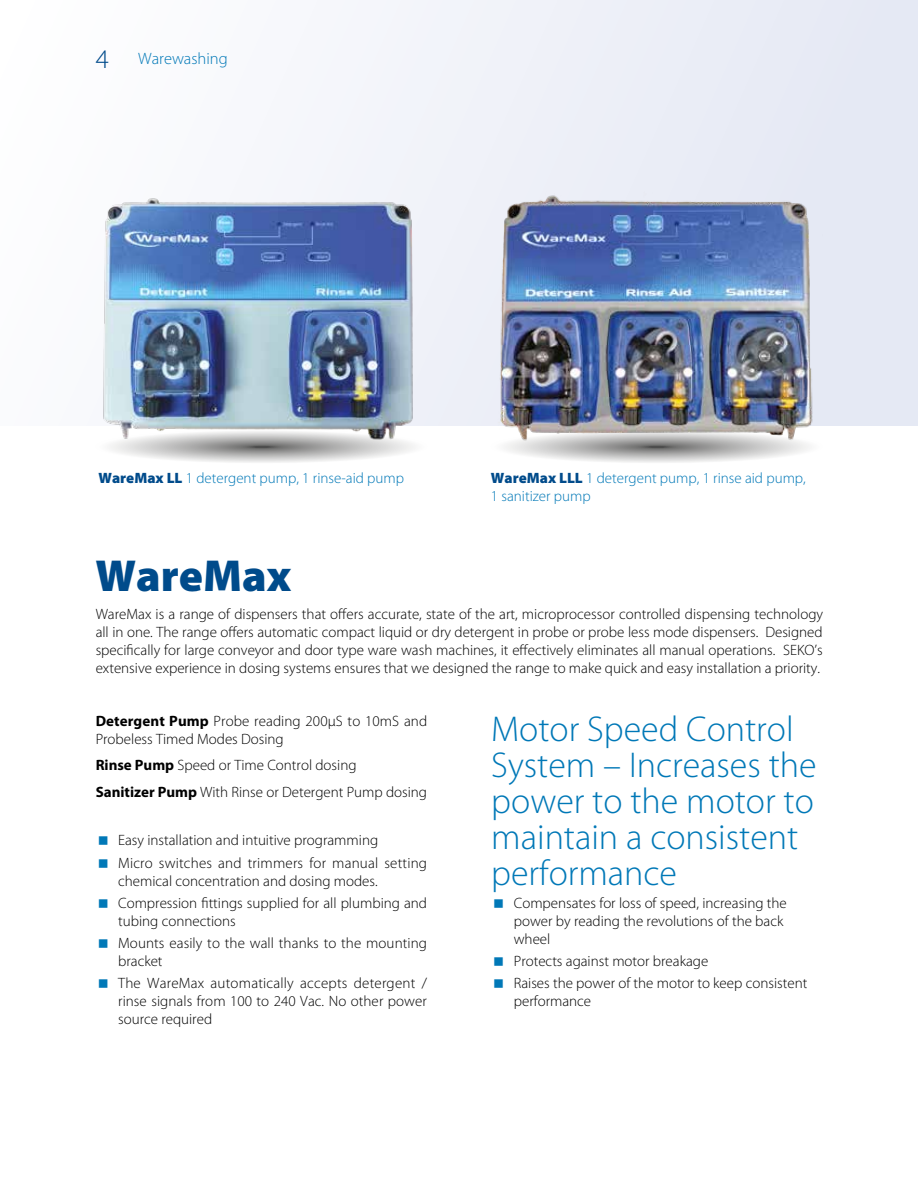
<style>
.page{position:relative;width:918px;height:1188px;background:#fff}
.page>*{position:absolute;margin:0;border:0;box-sizing:border-box;transform-origin:0 0}
.t1{font:900 45px "Myriad Pro";color:#004b8b}
.t2{font:300 36px/36px "Myriad Pro";color:#0078b7}
.t3{font:300 16.5px "Myriad Pro";color:#0078b7}
.t4{font:300 15px/18px "Myriad Pro";color:#000}
.t5{font:300 15px/18px "Myriad Pro";color:#0078b7}
.s1{font-size:27px;color:#004b8b}
.s2{font-weight:900;color:#004b8b}
.s3{font-weight:700}
</style>
<div class="page">
<div style="left:0;top:0;width:918px;height:425px;background:#f0f2f9"></div>
<hr style="left:917px;top:0;width:1px;height:425px;background:#e5e9f4">
<svg style="left:110px;top:443px;width:304px;height:20px"></svg>
<img style="left:103px;top:198px;width:324px;height:245px">
<svg style="left:505px;top:446px;width:304px;height:17px"></svg>
<img style="left:491px;top:191px;width:331px;height:255px">
<p class="t3" style="left:96px;top:48px;width:134px"><span class="s1">4</span> Warewashing</p>
<p class="t5" style="left:98px;top:469px;width:307px"><span class="s2">WareMax LL</span> 1 detergent pump, 1 rinse-aid pump</p>
<p class="t5" style="left:491px;top:469px;width:316px"><span class="s2">WareMax LLL</span> 1 detergent pump, 1 rinse aid pump,<br>1 sanitizer pump</p>
<h1 class="t1" style="left:95px;top:546px;width:197px">WareMax</h1>
<p class="t4" style="left:96px;top:605px;width:729px;text-align:justify">WareMax is a range of dispensers that offers accurate, state of the art, microprocessor controlled dispensing technology all in one. The range offers automatic compact liquid or dry detergent in probe or probe less mode dispensers. Designed specifically for large conveyor and door type ware wash machines, it effectively eliminates all manual operations. SEKO’s extensive experience in dosing systems ensures that we designed the range to make quick and easy installation a priority.</p>
<p class="t4" style="left:96px;top:711px;width:333px"><span class="s3">Detergent Pump</span> Probe reading 200μS to 10mS and<br>Probeless Timed Modes Dosing</p>
<p class="t4" style="left:96px;top:752px;width:333px;line-height:26.5px"><span class="s3">Rinse Pump</span> Speed or Time Control dosing<br><span class="s3">Sanitizer Pump</span> With Rinse or Detergent Pump dosing</p>
<p class="t4" style="left:118px;top:829px;width:310px;line-height:22.2px">Easy installation and intuitive programming<br>Micro switches and trimmers for manual setting</p>
<p class="t4" style="left:118px;top:869px;width:310px;line-height:22.2px">chemical concentration and dosing modes.<br>Compression fittings supplied for all plumbing and</p>
<p class="t4" style="left:118px;top:910px;width:310px;line-height:22.2px">tubing connections<br>Mounts easily to the wall thanks to the mounting</p>
<p class="t4" style="left:118px;top:950px;width:310px;line-height:22.2px">bracket<br>The WareMax automatically accepts detergent /</p>
<p class="t4" style="left:118px;top:992px;width:310px">rinse signals from 100 to 240 Vac. No other power source required</p>
<h2 class="t2" style="left:491px;top:711px;width:327px">Motor Speed Control<br>System – Increases the power to the motor to maintain a consistent performance</h2>
<p class="t4" style="left:514px;top:893px;width:275px">Compensates for loss of speed, increasing the power by reading the revolutions of the back wheel</p>
<p class="t4" style="left:514px;top:950px;width:295px;line-height:22.2px">Protects against motor breakage<br>Raises the power of the motor to keep consistent</p>
<p class="t4" style="left:514px;top:992px;width:79px">performance</p>
</div>
